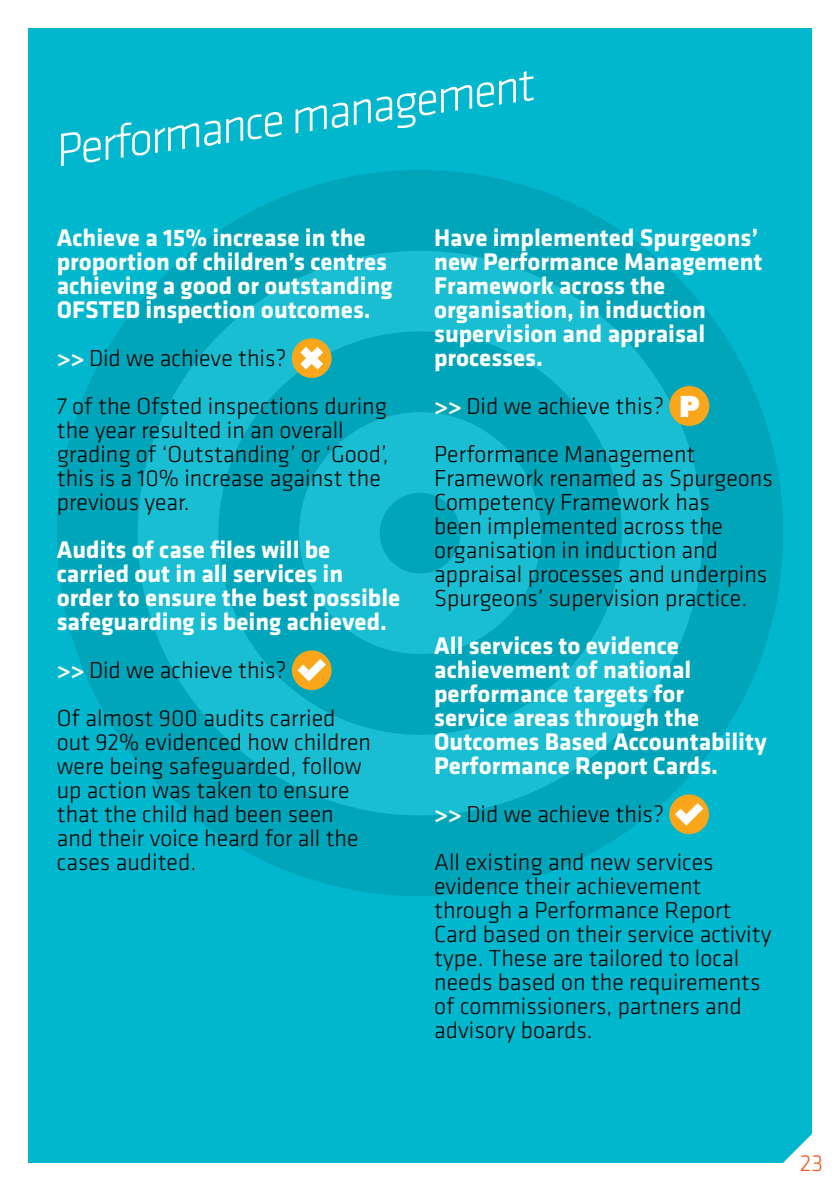
<style>
.page{position:relative;width:840px;height:1191px;background:#fff}
.page>*{position:absolute;margin:0;border:0;box-sizing:border-box;transform-origin:0 0}
.t1{font:300 48px "Klavika";color:#fff}
.t2{font:700 25px/24px "Klavika";color:#fff}
.t3{font:300 24px/24px "Klavika";color:#000}
.t4{font:300 24px "Klavika";color:#f15a22}
.s1{font-weight:700;color:#fff}
.s2{font-family:"Futura";font-weight:800;font-size:28px;color:#fff}
</style>
<div class="page">
<div style="left:28px;top:28px;width:783px;height:1134px;background:#00b7ce"></div>
<div style="left:57px;top:170px;width:725px;height:726px;background:#00a5b9;border-radius:50%"></div>
<div style="left:138px;top:251px;width:564px;height:564px;background:#19bed2;border-radius:50%"></div>
<div style="left:218px;top:331px;width:403px;height:403px;background:#00a5b9;border-radius:50%"></div>
<div style="left:299px;top:412px;width:242px;height:242px;background:#19bed2;border-radius:50%"></div>
<div style="left:379px;top:493px;width:81px;height:80px;background:#00a5b9;border-radius:50%"></div>
<div style="left:292px;top:338px;width:39px;height:40px;background:#faa61a;border-radius:50%"></div>
<svg style="left:300px;top:347px;width:23px;height:22px"></svg>
<div style="left:292px;top:650px;width:39px;height:40px;background:#faa61a;border-radius:50%"></div>
<svg style="left:297px;top:659px;width:29px;height:22px"></svg>
<div style="left:669px;top:386px;width:40px;height:40px;background:#faa61a;border-radius:50%"></div>
<div style="left:669px;top:794px;width:39px;height:40px;background:#faa61a;border-radius:50%"></div>
<svg style="left:675px;top:803px;width:28px;height:22px"></svg>
<svg style="left:754px;top:1106px;width:58px;height:57px"></svg>
<h1 class="t1" style="left:51px;top:125px;width:484px;rotate:-8deg">Performance management</h1>
<p class="t2" style="left:57px;top:226px;width:337px">Achieve a 15% increase in the proportion of children’s centres achieving a good or outstanding<br>OFSTED inspection outcomes.</p>
<p class="t3" style="left:57px;top:334px;width:331px;line-height:48px"><span class="s1">&gt;&gt;</span> Did we achieve this?<br>7 of the Ofsted inspections during</p>
<p class="t3" style="left:57px;top:418px;width:333px">the year resulted in an overall grading of ‘Outstanding’ or ‘Good’, this is a 10% increase against the previous year.</p>
<p class="t2" style="left:57px;top:538px;width:345px">Audits of case files will be carried out in all services in order to ensure the best possible safeguarding is being achieved.</p>
<p class="t3" style="left:57px;top:646px;width:280px;line-height:48px"><span class="s1">&gt;&gt;</span> Did we achieve this?<br>Of almost 900 audits carried</p>
<p class="t3" style="left:57px;top:730px;width:316px">out 92% evidenced how children were being safeguarded, follow up action was taken to ensure that the child had been seen and their voice heard for all the cases audited.</p>
<p class="t2" style="left:434px;top:226px;width:330px">Have implemented Spurgeons’ new Performance Management<br>Framework across the organisation, in induction supervision and appraisal processes.</p>
<p class="t3" style="left:434px;top:382px;width:267px;line-height:48px"><span class="s1">&gt;&gt;</span> Did we achieve this? <span class="s2">P<br></span>Performance Management</p>
<p class="t3" style="left:434px;top:466px;width:340px">Framework renamed as Spurgeons<br>Competency Framework has<br>been implemented across the organisation in induction and appraisal processes and underpins<br>Spurgeons’ supervision practice.</p>
<p class="t2" style="left:434px;top:634px;width:334px">All services to evidence achievement of national performance targets for<br>service areas through the<br>Outcomes Based Accountability<br>Performance Report Cards.</p>
<p class="t3" style="left:434px;top:790px;width:281px;line-height:48px"><span class="s1">&gt;&gt;</span> Did we achieve this?<br>All existing and new services</p>
<p class="t3" style="left:434px;top:874px;width:338px">evidence their achievement through a Performance Report<br>Card based on their service activity type. These are tailored to local needs based on the requirements of commissioners, partners and advisory boards.</p>
<p class="t4" style="left:799px;top:1149px;width:25px">23</p>
</div>
